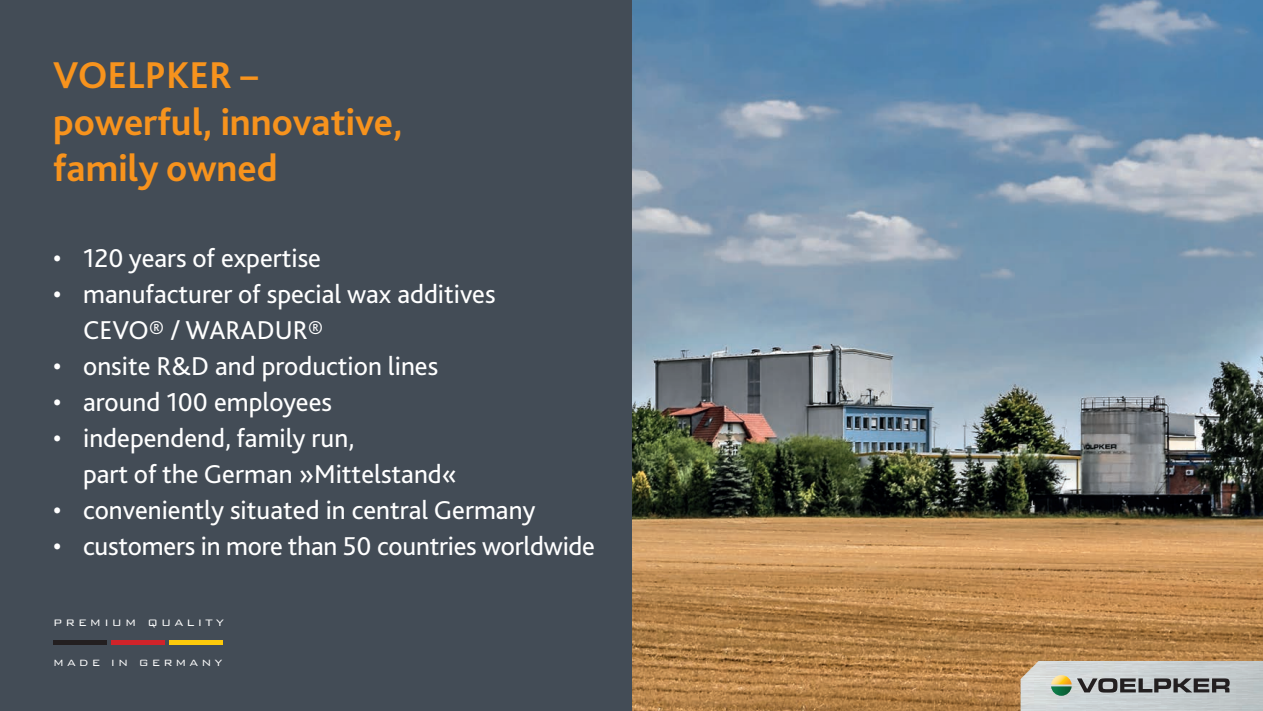
<style>
.page{position:relative;width:1263px;height:711px;background:#fff}
.page>*{position:absolute;margin:0;border:0;box-sizing:border-box;transform-origin:0 0}
.t1{font:700 39px/46.5px "Bliss 2";color:#f7931d}
.t2{font:27px/36px "Bliss 2";color:#fff}
.t3{font:300 12.45px "Bank Gothic";letter-spacing:.25em;color:#fff}
.t4{font:300 12.15px "Bank Gothic";letter-spacing:.25em;color:#fff}
</style>
<div class="page">
<img style="left:631px;top:0;width:632px;height:710px">
<div style="left:0;top:0;width:631px;height:710px;background:#434c56"></div>
<hr style="left:53px;top:640px;width:54px;height:4px;background:#231f20">
<hr style="left:111px;top:640px;width:54px;height:4px;background:#d1232a">
<hr style="left:169px;top:640px;width:54px;height:4px;background:#feca0a">
<img style="left:1020px;top:660px;width:243px;height:50px">
<svg style="left:1051px;top:674px;width:178px;height:21px;background:#8f938e"></svg>
<h1 class="t1" style="left:53px;top:51px;width:351px">VOELPKER – powerful, innovative, family owned</h1>
<p class="t2" style="left:53px;top:239px;width:269px">• 120 years of expertise</p>
<p class="t2" style="left:83px;top:275px;width:414px;text-indent:-30px">• manufacturer of special wax additives<br>CEVO® / WARADUR®</p>
<p class="t2" style="left:53px;top:347px;width:387px">• onsite R&amp;D and production lines</p>
<p class="t2" style="left:53px;top:383px;width:280px">• around 100 employees</p>
<p class="t2" style="left:83px;top:419px;width:376px;text-indent:-30px">• independend, family run,<br>part of the German »Mittelstand«</p>
<p class="t2" style="left:53px;top:491px;width:484px">• conveniently situated in central Germany</p>
<p class="t2" style="left:53px;top:527px;width:543px">• customers in more than 50 countries worldwide</p>
<p class="t3" style="left:53px;top:612px;width:172px">PREMIUM QUALITY</p>
<p class="t4" style="left:53px;top:652px;width:171px">MADE IN GERMANY</p>
</div>
